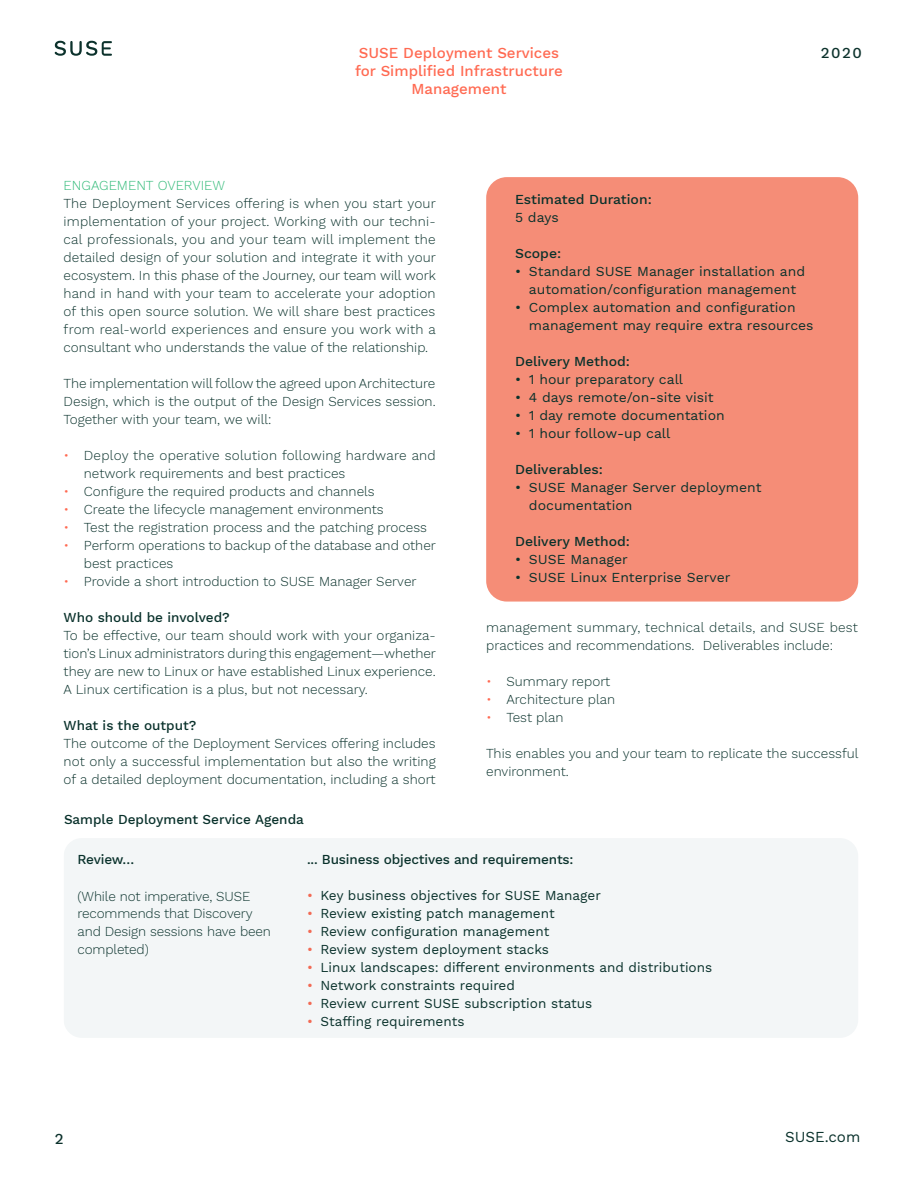
<style>
.page{position:relative;width:918px;height:1188px;background:#fff}
.page>*{position:absolute;margin:0;border:0;box-sizing:border-box;transform-origin:0 0}
.t1{font:500 15px/18px "Work Sans";color:#ff6a52;text-align:center}
.t2{font:15px "Work Sans";color:#09312b}
.t3{font:500 15px "Work Sans";color:#0c322c}
.body_8_5_11{font:300 13.5px/18px "Work Sans";color:#09312b}
.body_8_5_11_indent_i{font:13.5px/18px "Work Sans";color:#09312b}
.body_8_5_11-2{font:500 13.5px "Work Sans";color:#09312b}
.intro2_18_20-blue{font:500 13.5px "Work Sans";letter-spacing:-.01em;color:#09312b}
.body_8_5_11-3{font:300 13.5px "Work Sans";color:#31ba78}
.s1{color:#ff6a52}
.s2{color:#f26a54}
</style>
<div class="page">
<svg style="left:55px;top:41px;width:57px;height:15px"></svg>
<div style="left:486px;top:177px;width:372px;height:425px;background:#f58d77;border-radius:21px"></div>
<div style="left:64px;top:838px;width:794px;height:200px;background:#f3f6f7"></div>
<p class="t1" style="left:355px;top:44px;width:209px">SUSE Deployment Services for Simplified Infrastructure<br>Management</p>
<p class="t3" style="left:821px;top:44px;width:42px">2020</p>
<p class="body_8_5_11-3" style="left:64px;top:177px;width:163px">ENGAGEMENT OVERVIEW</p>
<p class="body_8_5_11" style="left:64px;top:195px;width:374px;text-align:justify">The Deployment Services offering is when you start your implementation of your project. Working with our techni&shy;cal professionals, you and your team will implement the detailed design of your solution and integrate it with your ecosystem. In this phase of the Journey, our team will work hand in hand with your team to accelerate your adoption of this open source solution. We will share best practices from real-world experiences and ensure you work with a consultant who understands the value of the relationship.</p>
<p class="body_8_5_11" style="left:64px;top:375px;width:374px;text-align:justify">The implementation will follow the agreed upon Architecture Design, which is the output of the Design Services session.<br>Together with your team, we will:</p>
<p class="body_8_5_11" style="left:84px;top:447px;width:353px;text-indent:-20px"><span class="s1">•</span> Deploy the operative solution following hardware and network requirements and best practices</p>
<p class="body_8_5_11" style="left:64px;top:483px;width:313px"><span class="s1">•</span> Configure the required products and channels</p>
<p class="body_8_5_11" style="left:64px;top:501px;width:322px"><span class="s1">•</span> Create the lifecycle management environments</p>
<p class="body_8_5_11" style="left:64px;top:519px;width:365px"><span class="s1">•</span> Test the registration process and the patching process</p>
<p class="body_8_5_11" style="left:84px;top:537px;width:354px;text-indent:-20px"><span class="s1">•</span> Perform operations to backup of the database and other best practices</p>
<p class="body_8_5_11" style="left:64px;top:573px;width:355px"><span class="s1">•</span> Provide a short introduction to SUSE Manager Server</p>
<p class="body_8_5_11-2" style="left:64px;top:609px;width:168px">Who should be involved?</p>
<p class="body_8_5_11" style="left:64px;top:627px;width:374px;text-align:justify">To be effective, our team should work with your organiza&shy;tion’s Linux administrators during this engagement—whether they are new to Linux or have established Linux experience.<br>A Linux certification is a plus, but not necessary.</p>
<p class="body_8_5_11-2" style="left:64px;top:717px;width:134px">What is the output?</p>
<p class="body_8_5_11" style="left:64px;top:735px;width:374px;text-align:justify">The outcome of the Deployment Services offering includes not only a successful implementation but also the writing of a detailed deployment documentation, including a short</p>
<p class="body_8_5_11-2" style="left:515px;top:192px;width:138px">Estimated Duration:</p>
<p class="body_8_5_11_indent_i" style="left:515px;top:209px;width:45px">5 days</p>
<p class="body_8_5_11-2" style="left:515px;top:246px;width:48px">Scope:</p>
<p class="body_8_5_11_indent_i" style="left:515px;top:263px;width:292px;text-align:center">• Standard SUSE Manager installation and automation/configuration management</p>
<p class="body_8_5_11_indent_i" style="left:529px;top:299px;width:286px;text-indent:-14px">• Complex automation and configuration management may require extra resources</p>
<p class="body_8_5_11-2" style="left:515px;top:354px;width:117px">Delivery Method:</p>
<p class="body_8_5_11_indent_i" style="left:515px;top:371px;width:170px">• 1 hour preparatory call</p>
<p class="body_8_5_11_indent_i" style="left:515px;top:389px;width:200px">• 4 days remote/on-site visit</p>
<p class="body_8_5_11_indent_i" style="left:515px;top:407px;width:211px">• 1 day remote documentation</p>
<p class="body_8_5_11_indent_i" style="left:515px;top:425px;width:157px">• 1 hour follow-up call</p>
<p class="body_8_5_11-2" style="left:515px;top:462px;width:89px">Deliverables:</p>
<p class="body_8_5_11_indent_i" style="left:529px;top:479px;width:234px;text-indent:-14px">• SUSE Manager Server deployment documentation</p>
<p class="body_8_5_11-2" style="left:515px;top:534px;width:117px">Delivery Method:</p>
<p class="body_8_5_11_indent_i" style="left:515px;top:551px;width:114px">• SUSE Manager</p>
<p class="body_8_5_11_indent_i" style="left:515px;top:569px;width:217px">• SUSE Linux Enterprise Server</p>
<p class="body_8_5_11" style="left:486px;top:619px;width:373px">management summary, technical details, and SUSE best practices and recommendations. Deliverables include:</p>
<p class="body_8_5_11" style="left:486px;top:673px;width:126px"><span class="s1">•</span> Summary report</p>
<p class="body_8_5_11" style="left:486px;top:691px;width:130px"><span class="s1">•</span> Architecture plan</p>
<p class="body_8_5_11" style="left:486px;top:709px;width:79px"><span class="s1">•</span> Test plan</p>
<p class="body_8_5_11" style="left:486px;top:745px;width:374px">This enables you and your team to replicate the successful environment.</p>
<p class="intro2_18_20-blue" style="left:64px;top:812px;width:241px">Sample Deployment Service Agenda</p>
<p class="intro2_18_20-blue" style="left:78px;top:852px;width:58px">Review…</p>
<p class="body_8_5_11" style="left:78px;top:887px;width:195px">(While not imperative, SUSE recommends that Discovery and Design sessions have been completed)</p>
<p class="intro2_18_20-blue" style="left:307px;top:852px;width:268px">... Business objectives and requirements:</p>
<p class="body_8_5_11_indent_i" style="left:307px;top:887px;width:295px"><span class="s2">•</span> Key business objectives for SUSE Manager</p>
<p class="body_8_5_11_indent_i" style="left:307px;top:905px;width:249px"><span class="s2">•</span> Review existing patch management</p>
<p class="body_8_5_11_indent_i" style="left:307px;top:923px;width:244px"><span class="s2">•</span> Review configuration management</p>
<p class="body_8_5_11_indent_i" style="left:307px;top:941px;width:243px"><span class="s2">•</span> Review system deployment stacks</p>
<p class="body_8_5_11_indent_i" style="left:307px;top:959px;width:407px"><span class="s2">•</span> Linux landscapes: different environments and distributions</p>
<p class="body_8_5_11_indent_i" style="left:307px;top:977px;width:209px"><span class="s2">•</span> Network constraints required</p>
<p class="body_8_5_11_indent_i" style="left:307px;top:995px;width:287px"><span class="s2">•</span> Review current SUSE subscription status</p>
<p class="body_8_5_11_indent_i" style="left:307px;top:1013px;width:159px"><span class="s2">•</span> Staffing requirements</p>
<p class="t3" style="left:55px;top:1130px;width:10px">2</p>
<p class="t2" style="left:785px;top:1128px;width:77px">SUSE.com</p>
</div>
